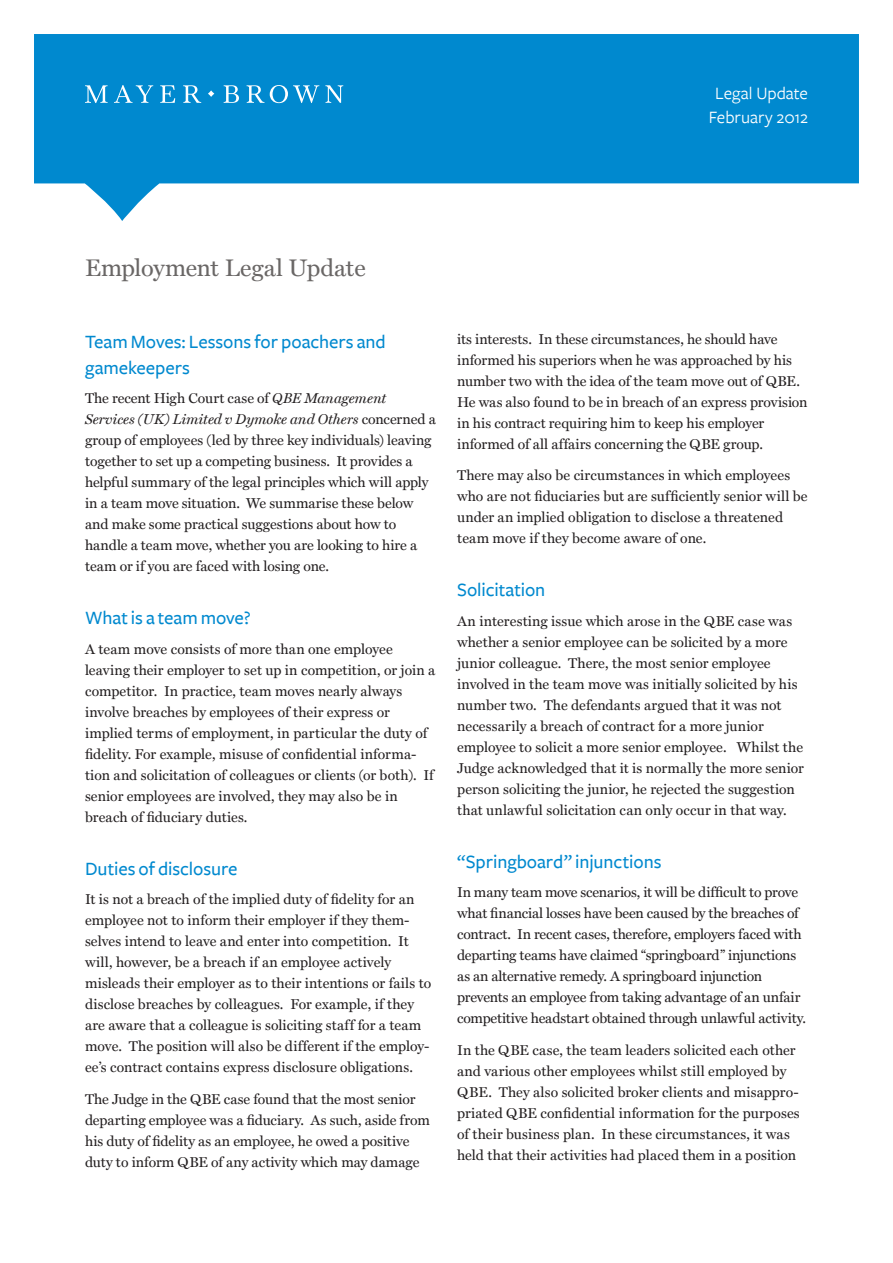
<style>
.page{position:relative;width:893px;height:1263px;background:#fff}
.page>*{position:absolute;margin:0;border:0;box-sizing:border-box;transform-origin:0 0}
.Head{font:24px "Miller Text";letter-spacing:-.01em;color:#6a6766}
.Headings_L1_Subhead{font:500 19.5px/25.5px "Freight Sans";letter-spacing:-.005em;color:#0089cf}
.Date{font:18px "Freight Sans";color:#fff}
.Document_name{font:18px "Freight Sans";color:#fff}
.Body_copy{font:14.25px/21px "Miller Text";color:#231f20}
.s1{font-style:italic}
</style>
<div class="page">
<svg style="left:34px;top:34px;width:825px;height:187px;fill:#0089cf"></svg>
<svg style="left:85px;top:85px;width:258px;height:18px;background:#38a2d9"></svg>
<p class="Document_name" style="left:715px;top:84px;width:94px">Legal Update</p>
<p class="Date" style="left:709px;top:108px;width:101px">February 2012</p>
<p class="Head" style="left:85px;top:254px;width:282px">Employment Legal Update</p>
<p class="Headings_L1_Subhead" style="left:85px;top:330px;width:302px">Team Moves: Lessons for poachers and gamekeepers</p>
<p class="Body_copy" style="left:85px;top:388px;width:352px">The recent High Court case of <span class="s1">QBE Management Services (UK) Limited v Dymoke and Others</span> concerned a group of employees (led by three key individuals) leaving together to set up a competing business. It provides a helpful summary of the legal principles which will apply in a team move situation. We summarise these below and make some practical suggestions about how to handle a team move, whether you are looking to hire a team or if you are faced with losing one.</p>
<p class="Headings_L1_Subhead" style="left:85px;top:606px;width:167px">What is a team move?</p>
<p class="Body_copy" style="left:85px;top:638px;width:352px">A team move consists of more than one employee leaving their employer to set up in competition, or join a competitor. In practice, team moves nearly always involve breaches by employees of their express or implied terms of employment, in particular the duty of fidelity. For example, misuse of confidential informa&shy;tion and solicitation of colleagues or clients (or both). If senior employees are involved, they may also be in breach of fiduciary duties.</p>
<p class="Headings_L1_Subhead" style="left:85px;top:856px;width:154px">Duties of disclosure</p>
<p class="Body_copy" style="left:85px;top:889px;width:348px">It is not a breach of the implied duty of fidelity for an employee not to inform their employer if they them&shy;selves intend to leave and enter into competition. It will, however, be a breach if an employee actively misleads their employer as to their intentions or fails to disclose breaches by colleagues. For example, if they are aware that a colleague is soliciting staff for a team move. The position will also be different if the employ&shy;ee’s contract contains express disclosure obligations.</p>
<p class="Body_copy" style="left:85px;top:1088px;width:346px">The Judge in the QBE case found that the most senior departing employee was a fiduciary. As such, aside from his duty of fidelity as an employee, he owed a positive duty to inform QBE of any activity which may damage</p>
<p class="Body_copy" style="left:457px;top:328px;width:352px">its interests. In these circumstances, he should have informed his superiors when he was approached by his number two with the idea of the team move out of QBE.<br>He was also found to be in breach of an express provision in his contract requiring him to keep his employer informed of all affairs concerning the QBE group.</p>
<p class="Body_copy" style="left:457px;top:465px;width:352px">There may also be circumstances in which employees who are not fiduciaries but are sufficiently senior will be under an implied obligation to disclose a threatened team move if they become aware of one.</p>
<p class="Headings_L1_Subhead" style="left:457px;top:577px;width:90px">Solicitation</p>
<p class="Body_copy" style="left:457px;top:610px;width:348px">An interesting issue which arose in the QBE case was whether a senior employee can be solicited by a more junior colleague. There, the most senior employee involved in the team move was initially solicited by his number two. The defendants argued that it was not necessarily a breach of contract for a more junior employee to solicit a more senior employee. Whilst the Judge acknowledged that it is normally the more senior person soliciting the junior, he rejected the suggestion that unlawful solicitation can only occur in that way.</p>
<p class="Headings_L1_Subhead" style="left:457px;top:849px;width:206px">“Springboard” injunctions</p>
<p class="Body_copy" style="left:457px;top:882px;width:350px">In many team move scenarios, it will be difficult to prove what financial losses have been caused by the breaches of contract. In recent cases, therefore, employers faced with departing teams have claimed “springboard” injunctions as an alternative remedy. A springboard injunction prevents an employee from taking advantage of an unfair competitive headstart obtained through unlawful activity.</p>
<p class="Body_copy" style="left:457px;top:1039px;width:344px">In the QBE case, the team leaders solicited each other and various other employees whilst still employed by QBE. They also solicited broker clients and misappro&shy;priated QBE confidential information for the purposes of their business plan. In these circumstances, it was held that their activities had placed them in a position</p>
</div>
